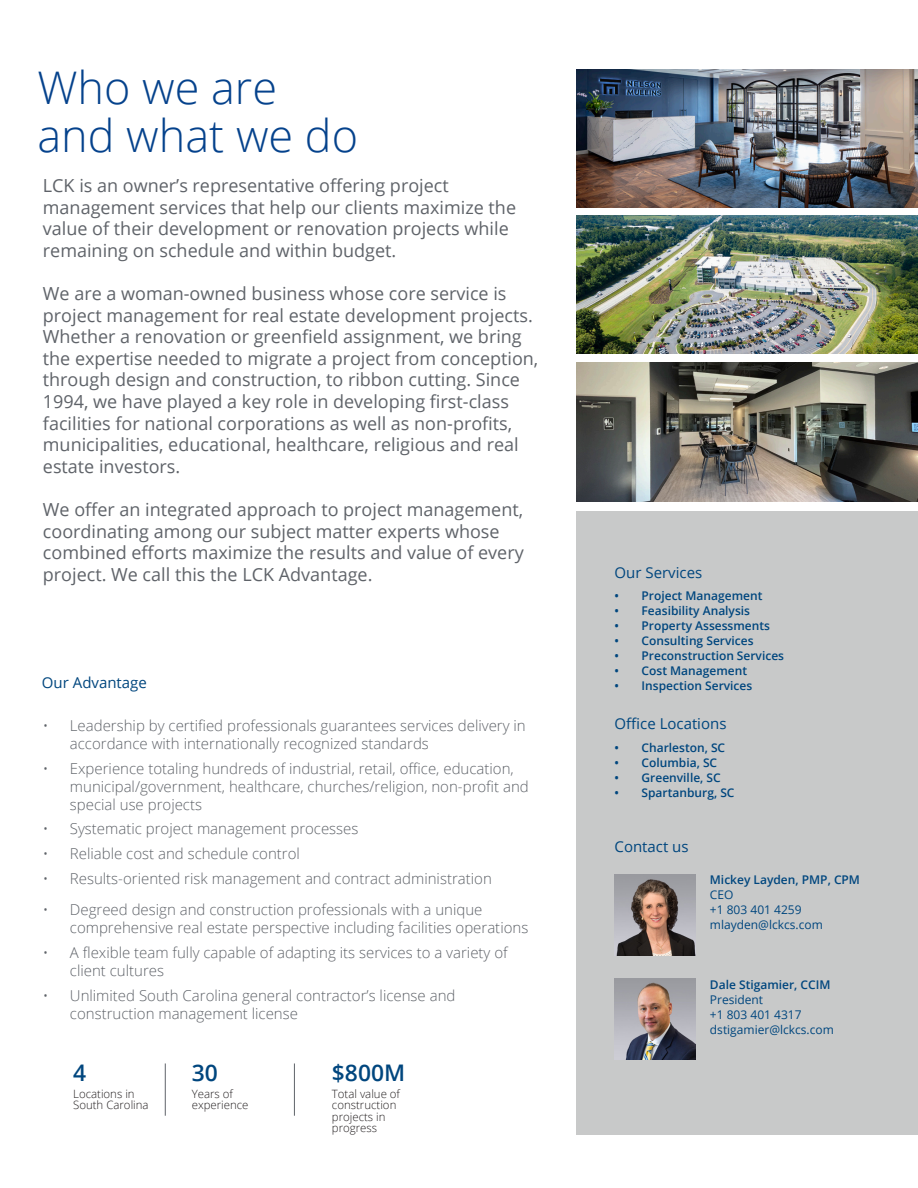
<style>
.page{position:relative;width:918px;height:1188px;background:#fff}
.page>*{position:absolute;margin:0;border:0;box-sizing:border-box;transform-origin:0 0}
.t1{font:300 45px "Open Sans";color:#05428c}
.t2{font:600 22.8px "Open Sans";color:#00467e}
.t3{font:18px/21.6px "Open Sans";color:#5f6369}
.t4{font:300 15px/18px "Open Sans";color:#5f6369}
.t5{font:15px "Open Sans";color:#00467e}
.Bullet_List{font:600 12px "Open Sans";color:#00467e}
.Bullet_List-2{font:12px "Open Sans";color:#00467e}
.Bullet_List-3{font:300 11.4px/11.4px "Open Sans";color:#231f20}
</style>
<div class="page">
<img style="left:576px;top:362px;width:342px;height:139px">
<img style="left:576px;top:70px;width:342px;height:138px">
<div style="left:576px;top:511px;width:342px;height:623px;background:#c8c9c9"></div>
<img style="left:576px;top:216px;width:342px;height:138px">
<hr style="left:165px;top:1063px;width:1px;height:53px;background:#5f6369">
<hr style="left:294px;top:1063px;width:1px;height:53px;background:#5f6369">
<img style="left:615px;top:875px;width:81px;height:81px">
<img style="left:615px;top:979px;width:81px;height:81px">
<p class="t1" style="left:37px;top:57px;width:241px">Who we are</p>
<p class="t1" style="left:37px;top:105px;width:322px">and what we do</p>
<p class="t3" style="left:43px;top:174px;width:475px">LCK is an owner’s representative offering project management services that help our clients maximize the value of their development or renovation projects while remaining on schedule and within budget.</p>
<p class="t3" style="left:43px;top:282px;width:497px">We are a woman-owned business whose core service is project management for real estate development projects.<br>Whether a renovation or greenfield assignment, we bring the expertise needed to migrate a project from conception, through design and construction, to ribbon cutting. Since 1994, we have played a key role in developing first-class facilities for national corporations as well as non-profits, municipalities, educational, healthcare, religious and real estate investors.</p>
<p class="t3" style="left:43px;top:498px;width:482px">We offer an integrated approach to project management, coordinating among our subject matter experts whose combined efforts maximize the results and value of every project. We call this the LCK Advantage.</p>
<p class="t5" style="left:42px;top:672px;width:106px">Our Advantage</p>
<p class="t4" style="left:70px;top:716px;width:457px;text-indent:-27px">• Leadership by certified professionals guarantees services delivery in accordance with internationally recognized standards</p>
<p class="t4" style="left:70px;top:759px;width:460px;text-indent:-27px">• Experience totaling hundreds of industrial, retail, office, education, municipal/government, healthcare, churches/religion, non-profit and special use projects</p>
<p class="t4" style="left:43px;top:820px;width:317px">• Systematic project management processes</p>
<p class="t4" style="left:43px;top:844px;width:259px">• Reliable cost and schedule control</p>
<p class="t4" style="left:43px;top:869px;width:450px">• Results-oriented risk management and contract administration</p>
<p class="t4" style="left:70px;top:901px;width:460px;text-indent:-27px">• Degreed design and construction professionals with a unique comprehensive real estate perspective including facilities operations</p>
<p class="t4" style="left:70px;top:943px;width:439px;text-indent:-27px">• A flexible team fully capable of adapting its services to a variety of client cultures</p>
<p class="t4" style="left:70px;top:986px;width:387px;text-indent:-27px">• Unlimited South Carolina general contractor’s license and construction management license</p>
<p class="t2" style="left:73px;top:1057px;width:15px">4</p>
<p class="t2" style="left:192px;top:1057px;width:28px">30</p>
<p class="t2" style="left:332px;top:1057px;width:75px">$800M</p>
<p class="Bullet_List-3" style="left:73px;top:1088px;width:63px">Locations in</p>
<p class="Bullet_List-3" style="left:73px;top:1099px;width:77px">South Carolina</p>
<p class="Bullet_List-3" style="left:192px;top:1088px;width:43px">Years of</p>
<p class="Bullet_List-3" style="left:192px;top:1099px;width:58px">experience</p>
<p class="Bullet_List-3" style="left:332px;top:1088px;width:70px">Total value of construction projects in progress</p>
<p class="t5" style="left:615px;top:562px;width:89px">Our Services</p>
<p class="Bullet_List" style="left:615px;top:587px;width:149px">• Project Management</p>
<p class="Bullet_List" style="left:615px;top:602px;width:137px">• Feasibility Analysis</p>
<p class="Bullet_List" style="left:615px;top:617px;width:157px">• Property Assessments</p>
<p class="Bullet_List" style="left:615px;top:632px;width:140px">• Consulting Services</p>
<p class="Bullet_List" style="left:615px;top:647px;width:171px">• Preconstruction Services</p>
<p class="Bullet_List" style="left:615px;top:662px;width:134px">• Cost Management</p>
<p class="Bullet_List" style="left:615px;top:677px;width:139px">• Inspection Services</p>
<p class="t5" style="left:615px;top:713px;width:113px">Office Locations</p>
<p class="Bullet_List" style="left:615px;top:740px;width:112px">• Charleston, SC</p>
<p class="Bullet_List" style="left:615px;top:755px;width:104px">• Columbia, SC</p>
<p class="Bullet_List" style="left:615px;top:770px;width:108px">• Greenville, SC</p>
<p class="Bullet_List" style="left:615px;top:785px;width:121px">• Spartanburg, SC</p>
<p class="t5" style="left:615px;top:836px;width:76px">Contact us</p>
<p class="Bullet_List" style="left:710px;top:871px;width:152px">Mickey Layden, PMP, CPM</p>
<p class="Bullet_List-2" style="left:710px;top:886px;width:25px">CEO</p>
<p class="Bullet_List-2" style="left:710px;top:901px;width:93px">+1 803 401 4259</p>
<p class="Bullet_List-2" style="left:710px;top:916px;width:114px">mlayden@lckcs.com</p>
<p class="Bullet_List" style="left:710px;top:976px;width:122px">Dale Stigamier, CCIM</p>
<p class="Bullet_List-2" style="left:710px;top:991px;width:55px">President</p>
<p class="Bullet_List-2" style="left:710px;top:1006px;width:93px">+1 803 401 4317</p>
<p class="Bullet_List-2" style="left:710px;top:1021px;width:126px">dstigamier@lckcs.com</p>
</div>
